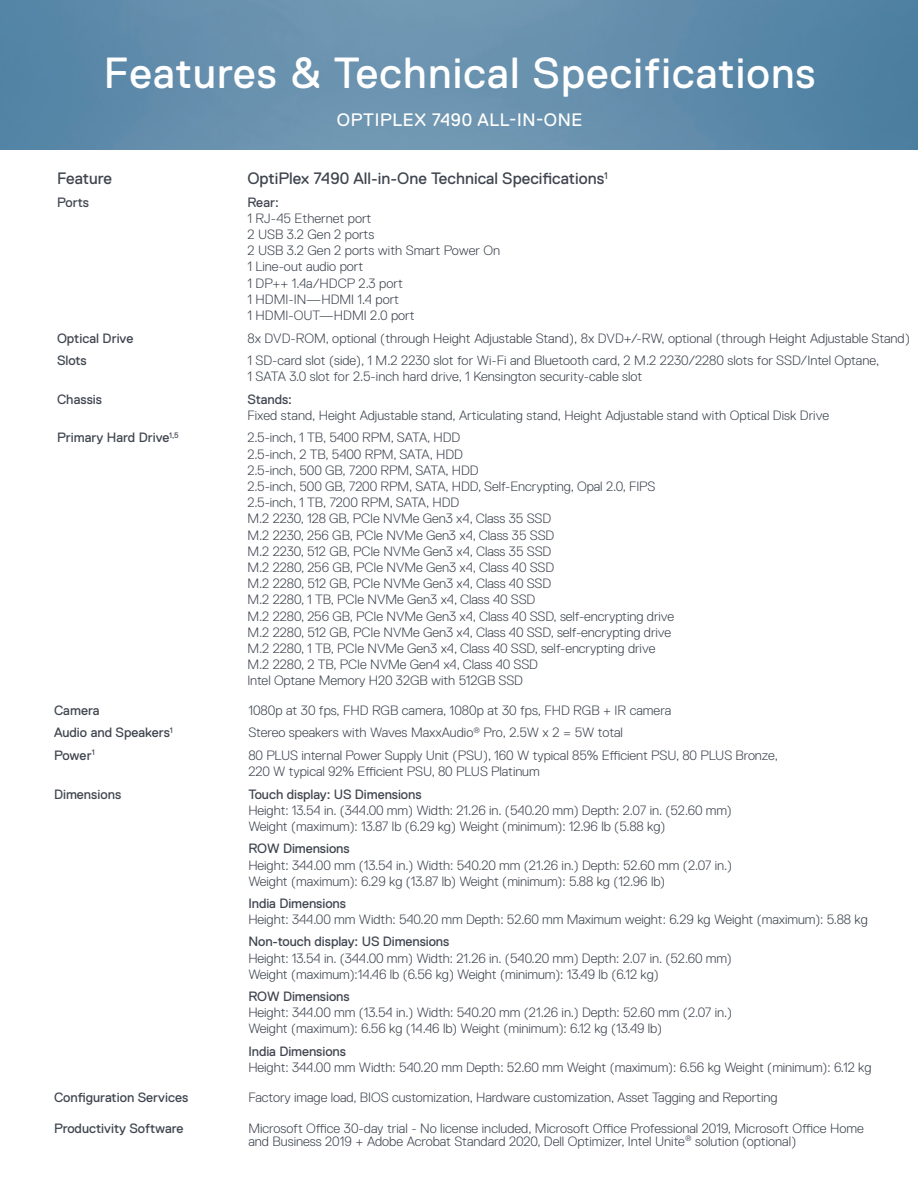
<style>
.page{position:relative;width:918px;height:1188px;background:#fff}
.page>*{position:absolute;margin:0;border:0;box-sizing:border-box;transform-origin:0 0}
.t1{font:43.5px "Dell Replica";letter-spacing:.025em;color:#fff}
.t2{font:18px "Dell Replica";letter-spacing:.035em;color:#fff}
.t3{font:16.5px "Dell Replica";color:#3f454f}
.t4{font:300 13.5px/16.2px "Dell Replica";letter-spacing:-.005em;color:#3f454f}
.t5{font:13.5px "Dell Replica";letter-spacing:-.005em;color:#3f454f}
</style>
<div class="page">
<img style="left:0;top:0;width:918px;height:150px">
<h1 class="t1" style="left:104px;top:57px;width:713px">Features &amp; Technical Specifications</h1>
<h2 class="t2" style="left:337px;top:113px;width:247px">OPTIPLEX 7490 ALL-IN-ONE</h2>
<p class="t3" style="left:57px;top:172px;width:57px">Feature</p>
<p class="t3" style="left:247px;top:172px;width:362px">OptiPlex 7490 All-in-One Technical Specifications<sup>1</sup></p>
<p class="t5" style="left:57px;top:197px;width:33px">Ports</p>
<p class="t5" style="left:247px;top:197px;width:33px">Rear:</p>
<p class="t4" style="left:247px;top:211px;width:254px">1 RJ-45 Ethernet port<br>2 USB 3.2 Gen 2 ports<br>2 USB 3.2 Gen 2 ports with Smart Power On<br>1 Line-out audio port<br>1 DP++ 1.4a/HDCP 2.3 port<br>1 HDMI-IN—HDMI 1.4 port<br>1 HDMI-OUT—HDMI 2.0 port</p>
<p class="t5" style="left:57px;top:333px;width:78px">Optical Drive</p>
<p class="t4" style="left:247px;top:330px;width:664px">8x DVD-ROM, optional (through Height Adjustable Stand), 8x DVD+/-RW, optional (through Height Adjustable Stand)</p>
<p class="t5" style="left:57px;top:355px;width:31px">Slots</p>
<p class="t4" style="left:247px;top:353px;width:633px">1 SD-card slot (side), 1 M.2 2230 slot for Wi-Fi and Bluetooth card, 2 M.2 2230/2280 slots for SSD/Intel Optane,<br>1 SATA 3.0 slot for 2.5-inch hard drive, 1 Kensington security-cable slot</p>
<p class="t5" style="left:57px;top:394px;width:47px">Chassis</p>
<p class="t5" style="left:247px;top:394px;width:46px">Stands:</p>
<p class="t4" style="left:247px;top:408px;width:583px">Fixed stand, Height Adjustable stand, Articulating stand, Height Adjustable stand with Optical Disk Drive</p>
<p class="t5" style="left:57px;top:433px;width:123px">Primary Hard Drive<sup>1,5</sup></p>
<p class="t4" style="left:247px;top:430px;width:428px">2.5-inch, 1 TB, 5400 RPM, SATA, HDD<br>2.5-inch, 2 TB, 5400 RPM, SATA, HDD<br>2.5-inch, 500 GB, 7200 RPM, SATA, HDD<br>2.5-inch, 500 GB, 7200 RPM, SATA, HDD, Self-Encrypting, Opal 2.0, FIPS 2.5-inch, 1 TB, 7200 RPM, SATA, HDD<br>M.2 2230, 128 GB, PCIe NVMe Gen3 x4, Class 35 SSD<br>M.2 2230, 256 GB, PCIe NVMe Gen3 x4, Class 35 SSD<br>M.2 2230, 512 GB, PCIe NVMe Gen3 x4, Class 35 SSD<br>M.2 2280, 256 GB, PCIe NVMe Gen3 x4, Class 40 SSD<br>M.2 2280, 512 GB, PCIe NVMe Gen3 x4, Class 40 SSD<br>M.2 2280, 1 TB, PCIe NVMe Gen3 x4, Class 40 SSD<br>M.2 2280, 256 GB, PCIe NVMe Gen3 x4, Class 40 SSD, self-encrypting drive M.2 2280, 512 GB, PCIe NVMe Gen3 x4, Class 40 SSD, self-encrypting drive M.2 2280, 1 TB, PCIe NVMe Gen3 x4, Class 40 SSD, self-encrypting drive M.2 2280, 2 TB, PCIe NVMe Gen4 x4, Class 40 SSD<br>Intel Optane Memory H20 32GB with 512GB SSD</p>
<p class="t5" style="left:54px;top:705px;width:47px">Camera</p>
<p class="t4" style="left:248px;top:703px;width:424px">1080p at 30 fps, FHD RGB camera, 1080p at 30 fps, FHD RGB + IR camera</p>
<p class="t5" style="left:54px;top:728px;width:120px">Audio and Speakers<sup>1</sup></p>
<p class="t4" style="left:248px;top:725px;width:376px">Stereo speakers with Waves MaxxAudio<sup>®</sup> Pro, 2.5W x 2 = 5W total</p>
<p class="t5" style="left:54px;top:750px;width:42px">Power<sup>1</sup></p>
<p class="t4" style="left:248px;top:748px;width:531px">80 PLUS internal Power Supply Unit (PSU), 160 W typical 85% Efficient PSU, 80 PLUS Bronze,<br>220 W typical 92% Efficient PSU, 80 PLUS Platinum</p>
<p class="t5" style="left:54px;top:789px;width:69px">Dimensions</p>
<p class="t5" style="left:248px;top:789px;width:175px">Touch display: US Dimensions</p>
<p class="t4" style="left:248px;top:803px;width:485px">Height: 13.54 in. (344.00 mm) Width: 21.26 in. (540.20 mm) Depth: 2.07 in. (52.60 mm)<br>Weight (maximum): 13.87 lb (6.29 kg) Weight (minimum): 12.96 lb (5.88 kg)</p>
<p class="t5" style="left:248px;top:844px;width:103px">ROW Dimensions</p>
<p class="t4" style="left:248px;top:857px;width:485px">Height: 344.00 mm (13.54 in.) Width: 540.20 mm (21.26 in.) Depth: 52.60 mm (2.07 in.)<br>Weight (maximum): 6.29 kg (13.87 lb) Weight (minimum): 5.88 kg (12.96 lb)</p>
<p class="t5" style="left:248px;top:898px;width:99px">India Dimensions</p>
<p class="t4" style="left:248px;top:912px;width:621px">Height: 344.00 mm Width: 540.20 mm Depth: 52.60 mm Maximum weight: 6.29 kg Weight (maximum): 5.88 kg</p>
<p class="t5" style="left:248px;top:937px;width:203px">Non-touch display: US Dimensions</p>
<p class="t4" style="left:248px;top:950px;width:485px">Height: 13.54 in. (344.00 mm) Width: 21.26 in. (540.20 mm) Depth: 2.07 in. (52.60 mm)<br>Weight (maximum):14.46 lb (6.56 kg) Weight (minimum): 13.49 lb (6.12 kg)</p>
<p class="t5" style="left:248px;top:991px;width:103px">ROW Dimensions</p>
<p class="t4" style="left:248px;top:1005px;width:485px">Height: 344.00 mm (13.54 in.) Width: 540.20 mm (21.26 in.) Depth: 52.60 mm (2.07 in.)<br>Weight (maximum): 6.56 kg (14.46 lb) Weight (minimum): 6.12 kg (13.49 lb)</p>
<p class="t5" style="left:248px;top:1046px;width:99px">India Dimensions</p>
<p class="t4" style="left:248px;top:1060px;width:625px">Height: 344.00 mm Width: 540.20 mm Depth: 52.60 mm Weight (maximum): 6.56 kg Weight (minimum): 6.12 kg</p>
<p class="t5" style="left:54px;top:1093px;width:136px">Configuration Services</p>
<p class="t4" style="left:248px;top:1090px;width:531px">Factory image load, BIOS customization, Hardware customization, Asset Tagging and Reporting</p>
<p class="t5" style="left:54px;top:1123px;width:131px">Productivity Software</p>
<p class="t4" style="left:248px;top:1123px;width:617px;line-height:12.8px">Microsoft Office 30-day trial - No license included, Microsoft Office Professional 2019, Microsoft Office Home and Business 2019 + Adobe Acrobat Standard 2020, Dell Optimizer, Intel Unite<sup>®</sup> solution (optional)</p>
</div>
